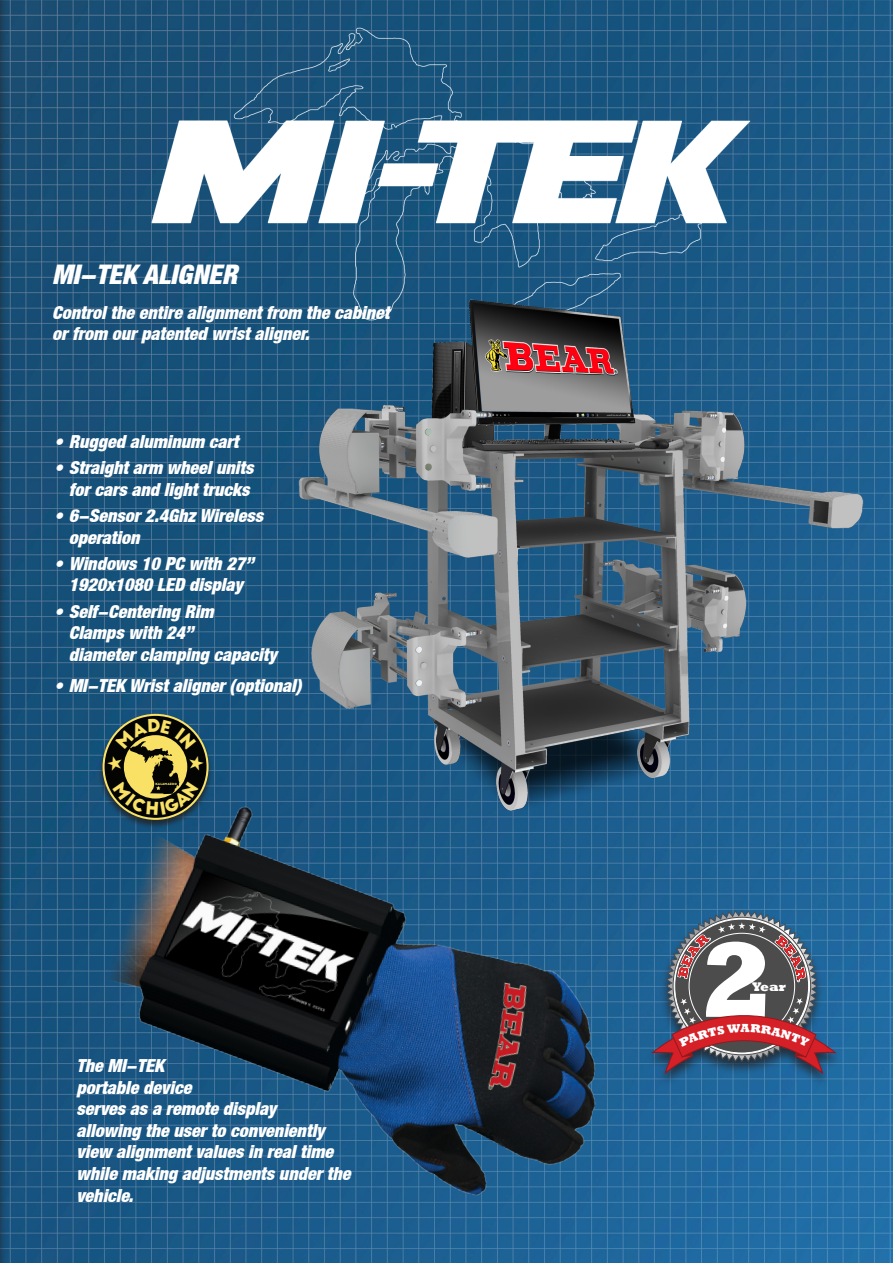
<style>
.page{position:relative;width:893px;height:1263px;background:#fff}
.page>*{position:absolute;margin:0;border:0;box-sizing:border-box;transform-origin:0 0}
.t1{font:800 108.6px "Rockwell";color:#fff}
.t2{font:italic 900 condensed 27px "Helvetica Neue LT";color:#fff}
.t3{font:italic 900 condensed 18px/21.6px "Helvetica Neue LT";color:#fff}
.t4{font:800 12.9px "Rockwell";color:#fff}
.t5{font:2.85px "Big John";color:#f9e264}
</style>
<div class="page">
<img style="left:8px;top:0;width:885px;height:1263px">
<div style="left:0;top:0;width:8px;height:1263px;background:#231f20;opacity:.75"></div>
<img style="left:38px;top:21px;width:847px;height:411px">
<img style="left:259px;top:265px;width:634px;height:579px">
<div style="left:645px;top:909px;width:197px;height:178px;background:#231f20;opacity:.75"></div>
<div style="left:98px;top:713px;width:115px;height:116px;background:#231f20;opacity:.75"></div>
<img style="left:98px;top:781px;width:553px;height:443px">
<svg style="left:652px;top:909px;width:184px;height:165px;background:#5d586b"></svg>
<svg style="left:107px;top:719px;width:97px;height:96px;background:#484829"></svg>
<h2 class="t2" style="left:52px;top:258px;width:187px">MI-TEK ALIGNER</h2>
<p class="t3" style="left:52px;top:302px;width:339px;line-height:20.4px">Control the entire alignment from the cabinet or from our patented wrist aligner.</p>
<p class="t3" style="left:54px;top:431px;width:186px">• Rugged aluminum cart</p>
<p class="t3" style="left:54px;top:457px;width:201px;text-align:center">• Straight arm wheel units for cars and light trucks</p>
<p class="t3" style="left:69px;top:505px;width:196px;text-indent:-15px">• 6-Sensor 2.4Ghz Wireless operation</p>
<p class="t3" style="left:54px;top:552px;width:201px;text-align:center">• Windows 10 PC with 27”<br>1920x1080 LED display</p>
<p class="t3" style="left:69px;top:600px;width:210px;text-indent:-15px">• Self-Centering Rim<br>Clamps with 24”<br>diameter clamping capacity</p>
<p class="t3" style="left:54px;top:674px;width:249px">• MI-TEK Wrist aligner (optional)</p>
<p class="t5" style="left:155px;top:783px;width:23px">KALAMAZOO</p>
<p class="t3" style="left:77px;top:1054px;width:275px">The MI-TEK<br>portable device<br>serves as a remote display<br>allowing the user to conveniently view alignment values in real time while making adjustments under the vehicle.</p>
<h1 class="t1" style="left:699px;top:918px;width:76px">2</h1>
<p class="t4" style="left:752px;top:979px;width:35px">Year</p>
</div>
